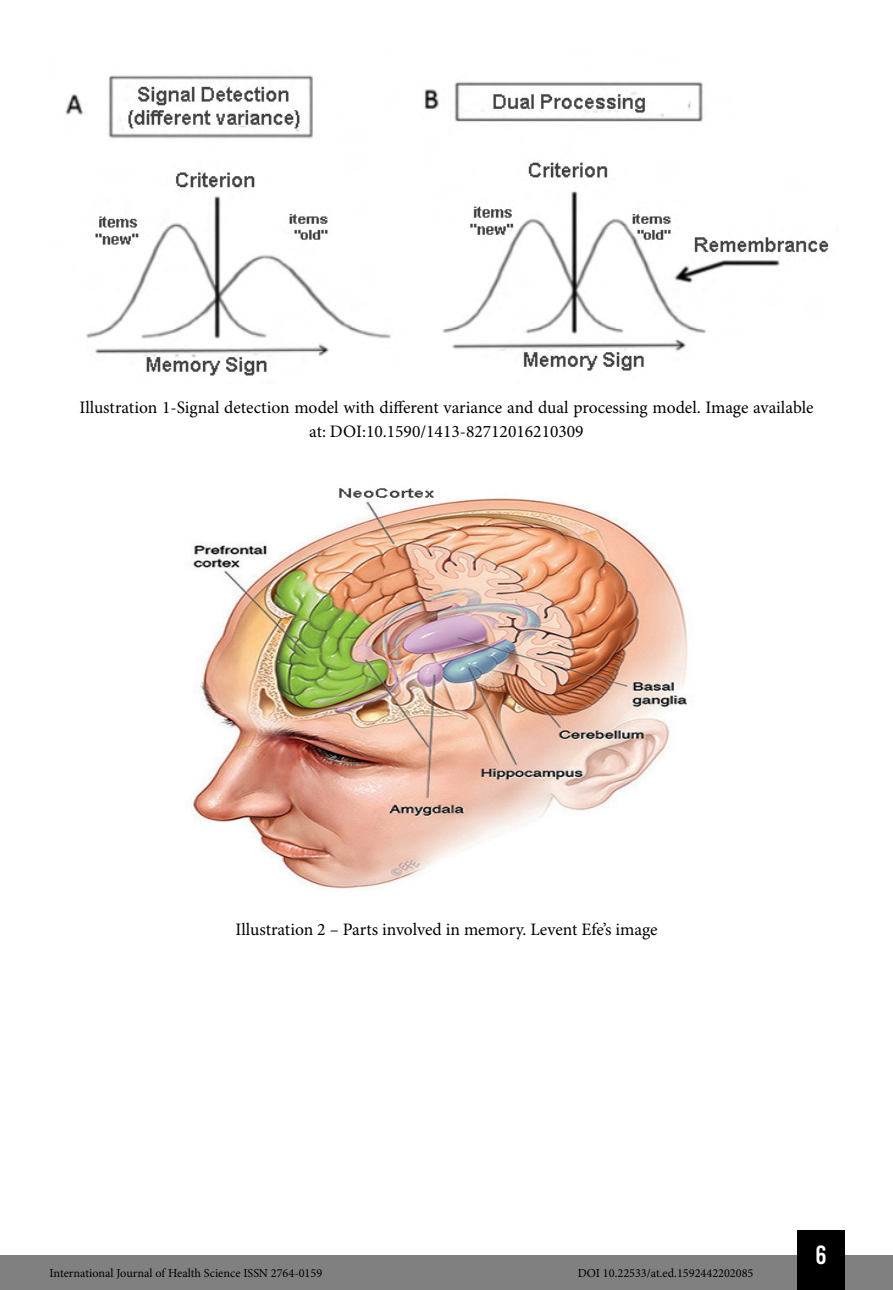
<style>
.page{position:relative;width:893px;height:1290px;background:#fff}
.page>*{position:absolute;margin:0;border:0;box-sizing:border-box;transform-origin:0 0}
.t1{font:26.25px "Bebas Kai";color:#fff}
.t2{font:17.5px/24.5px "Minion Pro";color:#000;text-align:center}
.t3{font:12.25px "Minion Pro";color:#000}
</style>
<div class="page">
<div style="left:0;top:1255px;width:893px;height:35px;background:#808080"></div>
<div style="left:797px;top:1230px;width:48px;height:60px;background:#000"></div>
<img style="left:65px;top:75px;width:764px;height:301px">
<img style="left:192px;top:488px;width:496px;height:401px">
<p class="t2" style="left:79px;top:396px;width:736px">Illustration 1-Signal detection model with different variance and dual processing model. Image available at: DOI:10.1590/1413-82712016210309</p>
<p class="t2" style="left:235px;top:917px;width:424px">Illustration 2 – Parts involved in memory. Levent Efe’s image</p>
<p class="t3" style="left:50px;top:1266px;width:274px">International Journal of Health Science ISSN 2764-0159</p>
<p class="t3" style="left:578px;top:1266px;width:177px">DOI 10.22533/at.ed.1592442202085</p>
<h1 class="t1" style="left:815px;top:1241px;width:13px">6</h1>
</div>
